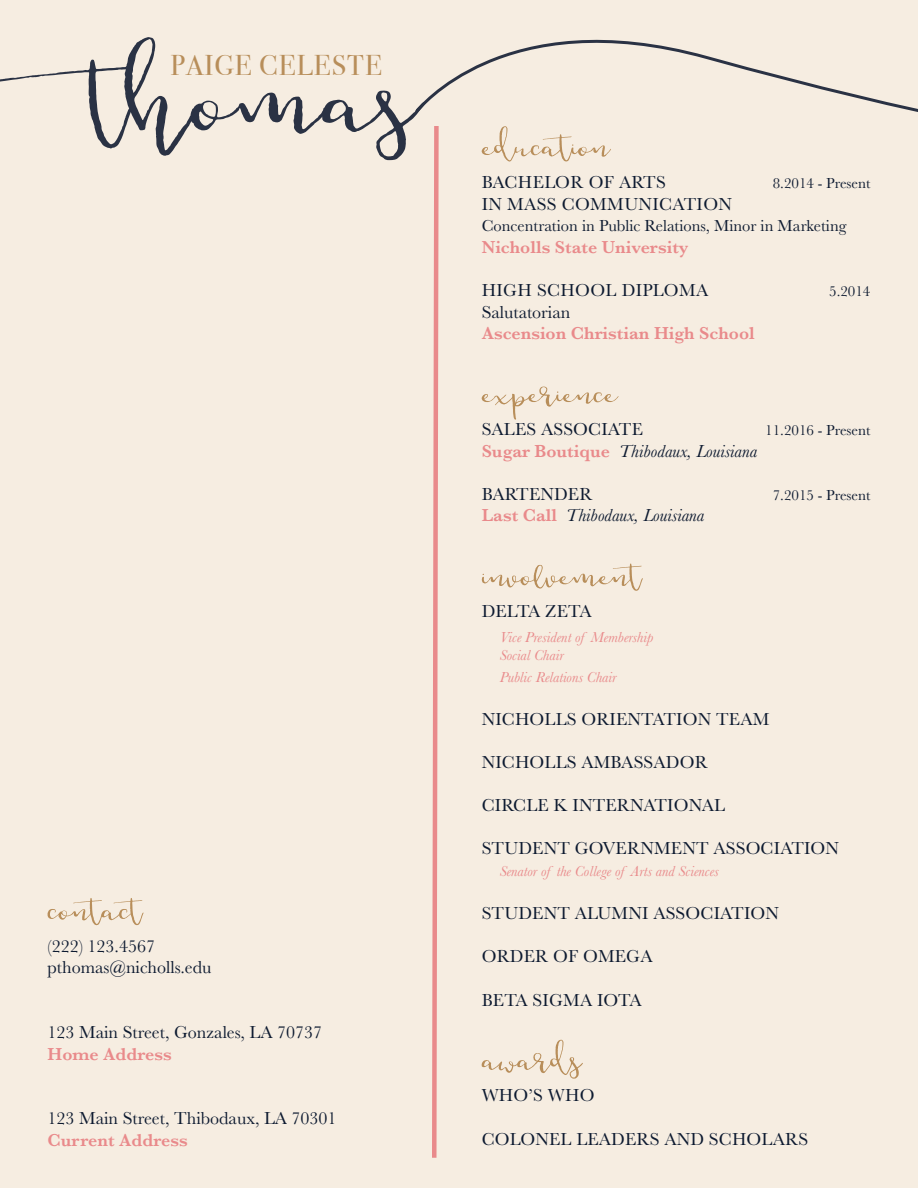
<style>
.page{position:relative;width:918px;height:1188px;background:#f6ede1}
.page>*{position:absolute;margin:0;border:0;box-sizing:border-box;transform-origin:0 0}
.t1{font:234.3px "Dear Hearts";color:#2a3244}
.t2{font:72px "Dear Hearts";color:#b88e5a}
.t3{font:28.65px "Bodoni Svty Two ITCTT";letter-spacing:.04em;color:#b88e5a}
.t4{font:18px "Baskerville";letter-spacing:.01em;color:#0d1a30}
.t5{font:600 18px "Baskerville";color:#e98a8b}
.t6{font:italic 18px "Baskerville";color:#0d1a30}
.t7{font:16.5px "Baskerville";color:#0d1a30}
.t8{font:italic 15px "Baskerville";color:#e98a8b}
.t9{font:15px "Baskerville";color:#0d1a30}
.s1{font-weight:600;font-style:normal;color:#e98a8b}
</style>
<div class="page">
<svg style="left:432px;top:140px;width:7px;height:1018px"></svg>
<svg style="left:417px;top:39px;width:501px;height:101px"></svg>
<svg style="left:416px;top:102px;width:10px;height:9px"></svg>
<p class="t1" style="left:88px;top:-76px;width:327px">thomas</p>
<p class="t3" style="left:171px;top:42px;width:213px">PAIGE CELESTE</p>
<p class="t2" style="left:48px;top:856px;width:96px">contact</p>
<p class="t4" style="left:48px;top:934px;width:109px">(222) 123.4567</p>
<p class="t4" style="left:48px;top:956px;width:166px">pthomas@nicholls.edu</p>
<p class="t4" style="left:48px;top:1021px;width:276px">123 Main Street, Gonzales, LA 70737</p>
<p class="t5" style="left:48px;top:1041px;width:126px">Home Address</p>
<p class="t4" style="left:48px;top:1107px;width:291px">123 Main Street, Thibodaux, LA 70301</p>
<p class="t5" style="left:48px;top:1128px;width:142px">Current Address</p>
<p class="t2" style="left:482px;top:93px;width:129px">education</p>
<p class="t4" style="left:482px;top:171px;width:186px">BACHELOR OF ARTS</p>
<p class="t9" style="left:773px;top:174px;width:99px">8.2014 - Present</p>
<p class="t4" style="left:482px;top:192px;width:252px">IN MASS COMMUNICATION</p>
<p class="t7" style="left:482px;top:215px;width:366px">Concentration in Public Relations, Minor in Marketing</p>
<p class="t5" style="left:482px;top:234px;width:208px">Nicholls State University</p>
<p class="t4" style="left:482px;top:279px;width:228px">HIGH SCHOOL DIPLOMA</p>
<p class="t9" style="left:829px;top:282px;width:43px">5.2014</p>
<p class="t4" style="left:482px;top:300px;width:90px">Salutatorian</p>
<p class="t5" style="left:482px;top:321px;width:275px">Ascension Christian High School</p>
<p class="t2" style="left:482px;top:340px;width:137px">experience</p>
<p class="t4" style="left:482px;top:418px;width:163px">SALES ASSOCIATE</p>
<p class="t9" style="left:765px;top:421px;width:107px">11.2016 - Present</p>
<p class="t6" style="left:482px;top:439px;width:277px"><span class="s1">Sugar Boutique</span> Thibodaux, Louisiana</p>
<p class="t4" style="left:482px;top:483px;width:112px">BARTENDER</p>
<p class="t9" style="left:773px;top:485px;width:99px">7.2015 - Present</p>
<p class="t6" style="left:482px;top:504px;width:224px"><span class="s1">Last Call</span> Thibodaux, Louisiana</p>
<p class="t2" style="left:482px;top:522px;width:161px">involvement</p>
<p class="t4" style="left:482px;top:600px;width:112px">DELTA ZETA</p>
<p class="t8" style="left:500px;top:627px;width:155px">Vice President of Membership</p>
<p class="t8" style="left:500px;top:645px;width:66px">Social Chair</p>
<p class="t8" style="left:500px;top:667px;width:118px">Public Relations Chair</p>
<p class="t4" style="left:482px;top:708px;width:289px">NICHOLLS ORIENTATION TEAM</p>
<p class="t4" style="left:482px;top:751px;width:228px">NICHOLLS AMBASSADOR</p>
<p class="t4" style="left:482px;top:794px;width:245px">CIRCLE K INTERNATIONAL</p>
<p class="t4" style="left:482px;top:837px;width:359px">STUDENT GOVERNMENT ASSOCIATION</p>
<p class="t8" style="left:500px;top:861px;width:221px">Senator of the College of Arts and Sciences</p>
<p class="t4" style="left:482px;top:902px;width:299px">STUDENT ALUMNI ASSOCIATION</p>
<p class="t4" style="left:482px;top:945px;width:172px">ORDER OF OMEGA</p>
<p class="t4" style="left:482px;top:988px;width:161px">BETA SIGMA IOTA</p>
<p class="t2" style="left:482px;top:1006px;width:101px">awards</p>
<p class="t4" style="left:482px;top:1084px;width:114px">WHO’S WHO</p>
<p class="t4" style="left:482px;top:1127px;width:328px">COLONEL LEADERS AND SCHOLARS</p>
</div>
